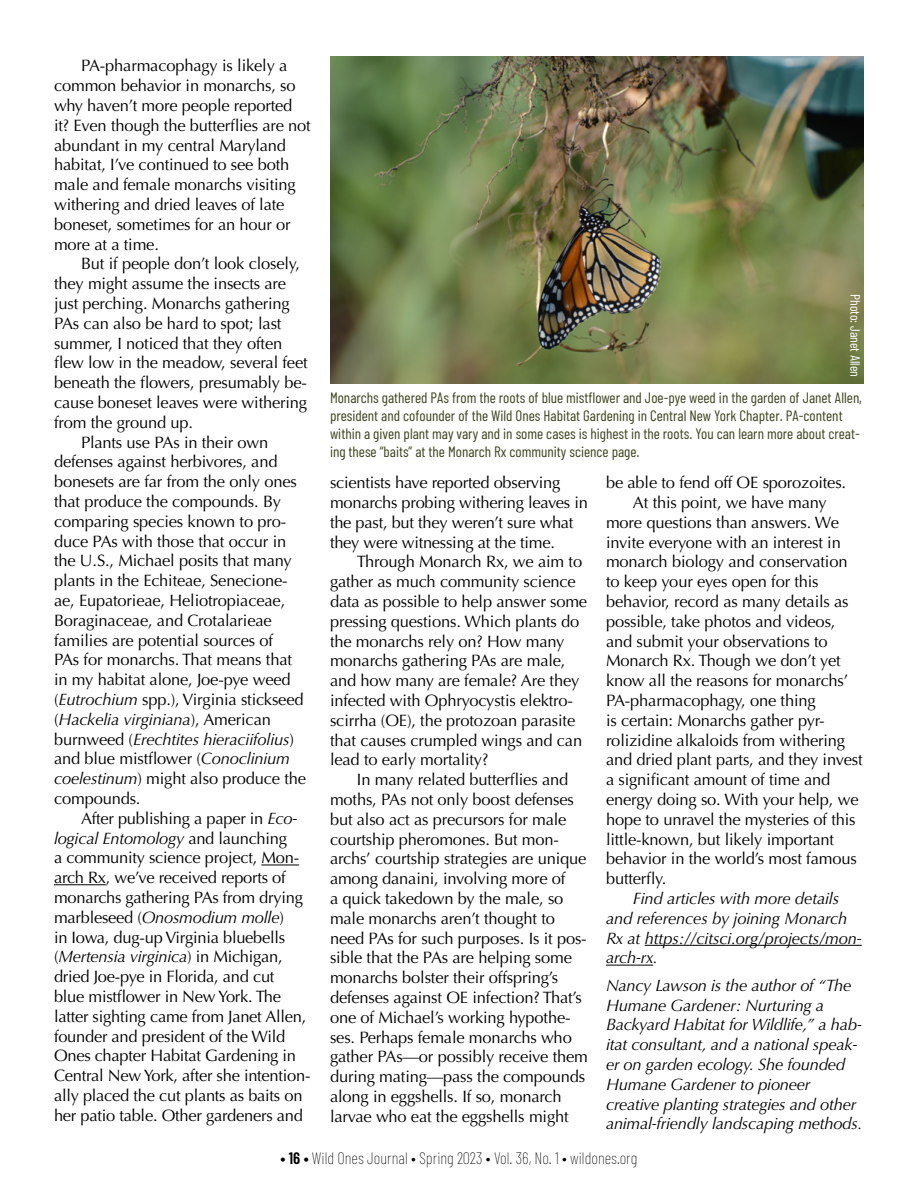
<style>
.page{position:relative;width:918px;height:1188px;background:#fff}
.page>*{position:absolute;margin:0;border:0;box-sizing:border-box;transform-origin:0 0}
.t1{font:16.5px/19.8px "Optima";letter-spacing:-.01em;color:#000}
.t2{font:italic 16.5px/19.8px "Optima";letter-spacing:-.015em;color:#000}
.t3{font:100 16.5px "Barlow Condensed";color:#000}
.t4{font:15px/18px "Barlow Condensed";color:#3d441e}
.t5{font:13.5px "Barlow Condensed";color:#fff}
.s1{font-style:italic}
.s2{font-style:normal}
.s3{font-weight:600}
</style>
<div class="page">
<hr style="left:261px;top:865px;width:38px;height:1px;background:#000">
<hr style="left:54px;top:884px;width:52px;height:1px;background:#000">
<hr style="left:645px;top:945px;width:217px;height:1px;background:#000">
<hr style="left:606px;top:965px;width:47px;height:1px;background:#000">
<img style="left:330px;top:56px;width:534px;height:327px">
<p class="t1" style="left:54px;top:56px;width:258px;text-indent:27px">PA-pharmacophagy is likely a common behavior in monarchs, so why haven’t more people reported it? Even though the butterflies are not abundant in my central Maryland habitat, I’ve continued to see both male and female monarchs visiting withering and dried leaves of late boneset, sometimes for an hour or more at a time.</p>
<p class="t1" style="left:81px;top:254px;width:221px">But if people don’t look closely,</p>
<p class="t1" style="left:54px;top:274px;width:234px">they might assume the insects are</p>
<p class="t1" style="left:54px;top:294px;width:237px">just perching. Monarchs gathering</p>
<p class="t1" style="left:54px;top:313px;width:229px">PAs can also be hard to spot; last</p>
<p class="t1" style="left:54px;top:333px;width:230px">summer, I noticed that they often</p>
<p class="t1" style="left:54px;top:353px;width:255px">flew low in the meadow, several feet</p>
<p class="t1" style="left:54px;top:373px;width:254px">beneath the flowers, presumably be-</p>
<p class="t1" style="left:54px;top:393px;width:255px">cause boneset leaves were withering</p>
<p class="t1" style="left:54px;top:412px;width:141px">from the ground up.</p>
<p class="t1" style="left:81px;top:432px;width:189px">Plants use PAs in their own</p>
<p class="t1" style="left:54px;top:452px;width:225px">defenses against herbivores, and</p>
<p class="t1" style="left:54px;top:472px;width:244px">bonesets are far from the only ones</p>
<p class="t1" style="left:54px;top:492px;width:229px">that produce the compounds. By</p>
<p class="t1" style="left:54px;top:511px;width:234px">comparing species known to pro-</p>
<p class="t1" style="left:54px;top:531px;width:234px">duce PAs with those that occur in</p>
<p class="t1" style="left:54px;top:551px;width:239px">the U.S., Michael posits that many</p>
<p class="t1" style="left:54px;top:571px;width:235px">plants in the Echiteae, Senecione-</p>
<p class="t1" style="left:54px;top:591px;width:233px">ae, Eupatorieae, Heliotropiaceae,</p>
<p class="t1" style="left:54px;top:610px;width:219px">Boraginaceae, and Crotalarieae</p>
<p class="t1" style="left:54px;top:630px;width:221px">families are potential sources of</p>
<p class="t1" style="left:54px;top:650px;width:240px">PAs for monarchs. That means that</p>
<p class="t1" style="left:54px;top:670px;width:238px">in my habitat alone, Joe-pye weed</p>
<p class="t1" style="left:54px;top:690px;width:251px">(<span class="s1">Eutrochium</span> spp.), Virginia stickseed</p>
<p class="t2" style="left:54px;top:709px;width:218px"><span class="s2">(</span>Hackelia virginiana<span class="s2">), American</span></p>
<p class="t2" style="left:54px;top:729px;width:242px"><span class="s2">burnweed (</span>Erechtites hieraciifolius<span class="s2">)</span></p>
<p class="t1" style="left:54px;top:749px;width:238px">and blue mistflower (<span class="s1">Conoclinium</span></p>
<p class="t1" style="left:54px;top:769px;width:254px"><span class="s1">coelestinum</span>) might also produce the</p>
<p class="t1" style="left:54px;top:789px;width:88px">compounds.</p>
<p class="t1" style="left:81px;top:808px;width:218px">After publishing a paper in <span class="s1">Eco-</span></p>
<p class="t2" style="left:54px;top:828px;width:234px">logical Entomology <span class="s2">and launching</span></p>
<p class="t1" style="left:54px;top:848px;width:247px">a community science project, Mon-</p>
<p class="t1" style="left:54px;top:868px;width:233px">arch Rx, we’ve received reports of</p>
<p class="t1" style="left:54px;top:888px;width:251px">monarchs gathering PAs from drying</p>
<p class="t2" style="left:54px;top:907px;width:231px"><span class="s2">marbleseed (</span>Onosmodium molle<span class="s2">)</span></p>
<p class="t1" style="left:54px;top:927px;width:233px">in Iowa, dug-up Virginia bluebells</p>
<p class="t2" style="left:54px;top:947px;width:230px"><span class="s2">(</span>Mertensia virginica<span class="s2">) in Michigan,</span></p>
<p class="t1" style="left:54px;top:967px;width:222px">dried Joe-pye in Florida, and cut</p>
<p class="t1" style="left:54px;top:987px;width:229px">blue mistflower in New York. The</p>
<p class="t1" style="left:54px;top:1006px;width:254px">latter sighting came from Janet Allen,</p>
<p class="t1" style="left:54px;top:1026px;width:233px">founder and president of the Wild</p>
<p class="t1" style="left:54px;top:1046px;width:244px">Ones chapter Habitat Gardening in</p>
<p class="t1" style="left:54px;top:1066px;width:258px">Central New York, after she intention-</p>
<p class="t1" style="left:54px;top:1086px;width:250px">ally placed the cut plants as baits on</p>
<p class="t1" style="left:54px;top:1105px;width:251px">her patio table. Other gardeners and</p>
<p class="t5" style="left:864px;top:294px;width:85px;rotate:90deg">Photo: Janet Allen</p>
<p class="t4" style="left:330px;top:388px;width:533px">Monarchs gathered PAs from the roots of blue mistflower and Joe-pye weed in the garden of Janet Allen, president and cofounder of the Wild Ones Habitat Gardening in Central New York Chapter. PA-content within a given plant may vary and in some cases is highest in the roots. You can learn more about creat&shy;ing these “baits” at the Monarch Rx community science page.</p>
<p class="t1" style="left:330px;top:473px;width:259px">scientists have reported observing monarchs probing withering leaves in the past, but they weren’t sure what they were witnessing at the time.</p>
<p class="t1" style="left:330px;top:552px;width:259px;text-indent:27px">Through Monarch Rx, we aim to gather as much community science data as possible to help answer some pressing questions. Which plants do the monarchs rely on? How many monarchs gathering PAs are male, and how many are female? Are they infected with Ophryocystis elektro&shy;scirrha (OE), the protozoan parasite that causes crumpled wings and can lead to early mortality?</p>
<p class="t1" style="left:330px;top:770px;width:259px;text-indent:27px">In many related butterflies and moths, PAs not only boost defenses but also act as precursors for male courtship pheromones. But mon&shy;archs’ courtship strategies are unique among danaini, involving more of<br>a quick takedown by the male, so male monarchs aren’t thought to need PAs for such purposes. Is it pos&shy;sible that the PAs are helping some monarchs bolster their offspring’s defenses against OE infection? That’s one of Michael’s working hypothe&shy;ses. Perhaps female monarchs who gather PAs—or possibly receive them during mating—pass the compounds along in eggshells. If so, monarch larvae who eat the eggshells might</p>
<p class="t1" style="left:606px;top:473px;width:242px">be able to fend off OE sporozoites.</p>
<p class="t1" style="left:633px;top:493px;width:195px">At this point, we have many</p>
<p class="t1" style="left:606px;top:513px;width:234px">more questions than answers. We</p>
<p class="t1" style="left:606px;top:532px;width:236px">invite everyone with an interest in</p>
<p class="t1" style="left:606px;top:552px;width:243px">monarch biology and conservation</p>
<p class="t1" style="left:606px;top:572px;width:214px">to keep your eyes open for this</p>
<p class="t1" style="left:606px;top:592px;width:244px">behavior, record as many details as</p>
<p class="t1" style="left:606px;top:612px;width:231px">possible, take photos and videos,</p>
<p class="t1" style="left:606px;top:631px;width:223px">and submit your observations to</p>
<p class="t1" style="left:606px;top:651px;width:236px">Monarch Rx. Though we don’t yet</p>
<p class="t1" style="left:606px;top:671px;width:244px">know all the reasons for monarchs’</p>
<p class="t1" style="left:606px;top:691px;width:211px">PA-pharmacophagy, one thing</p>
<p class="t1" style="left:606px;top:711px;width:220px">is certain: Monarchs gather pyr-</p>
<p class="t1" style="left:606px;top:730px;width:241px">rolizidine alkaloids from withering</p>
<p class="t1" style="left:606px;top:750px;width:258px">and dried plant parts, and they invest</p>
<p class="t1" style="left:606px;top:770px;width:226px">a significant amount of time and</p>
<p class="t1" style="left:606px;top:790px;width:254px">energy doing so. With your help, we</p>
<p class="t1" style="left:606px;top:810px;width:251px">hope to unravel the mysteries of this</p>
<p class="t1" style="left:606px;top:829px;width:230px">little-known, but likely important</p>
<p class="t1" style="left:606px;top:849px;width:252px">behavior in the world’s most famous</p>
<p class="t1" style="left:606px;top:869px;width:62px">butterfly.</p>
<p class="t2" style="left:606px;top:889px;width:257px;text-indent:27px">Find articles with more details and references by joining Monarch<br>Rx at https://citsci.org/projects/mon&shy;arch-rx.</p>
<p class="t2" style="left:606px;top:975px;width:258px">Nancy Lawson is the author of “The Humane Gardener: Nurturing a Backyard Habitat for Wildlife,” a hab&shy;itat consultant, and a national speak&shy;er on garden ecology. She founded Humane Gardener to pioneer creative planting strategies and other animal-friendly landscaping methods.</p>
<p class="t3" style="left:281px;top:1148px;width:358px"><span class="s3">• 16 •</span> Wild Ones Journal • Spring 2023 • Vol. 36, No. 1 • wildones.org</p>
</div>
